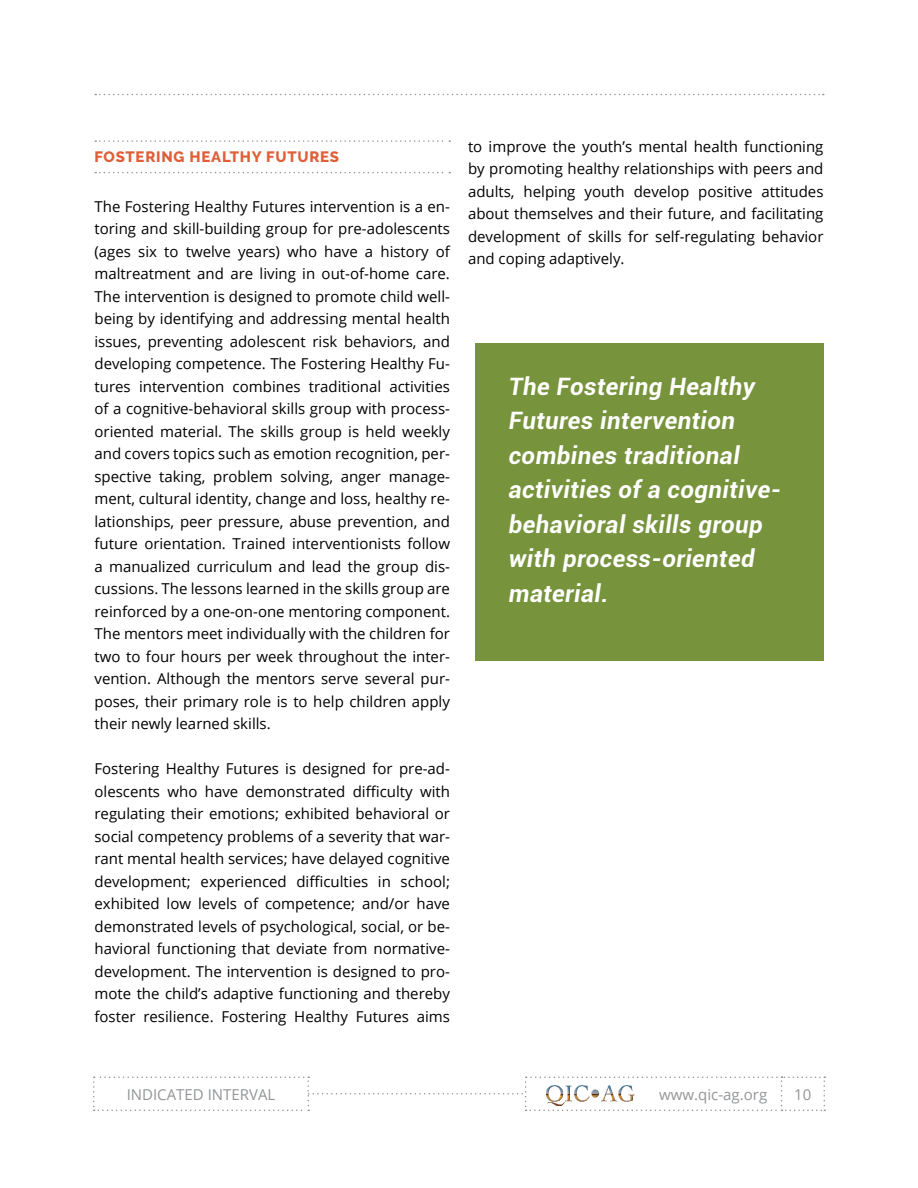
<style>
.page{position:relative;width:918px;height:1188px;background:#fff}
.page>*{position:absolute;margin:0;border:0;box-sizing:border-box;transform-origin:0 0}
.t1{font:italic 700 24px/34.5px "Roboto";letter-spacing:.02em;color:#fff}
.t2{font:15px/22.5px "Open Sans";color:#000;text-align:justify}
.t3{font:15px "Open Sans";color:#939598}
.t4{font:800 15px "Raleway";letter-spacing:.05em;color:#df6038}
</style>
<div class="page">
<svg style="left:95px;top:94px;width:729px;height:1px"></svg>
<svg style="left:93px;top:1077px;width:732px;height:34px"></svg>
<img style="left:547px;top:1086px;width:87px;height:20px">
<svg style="left:95px;top:140px;width:355px;height:2px"></svg>
<svg style="left:95px;top:172px;width:355px;height:1px"></svg>
<div style="left:475px;top:343px;width:349px;height:318px;background:#77933c"></div>
<p class="t4" style="left:94px;top:148px;width:246px">FOSTERING HEALTHY FUTURES</p>
<p class="t2" style="left:94px;top:195px;width:357px">The Fostering Healthy Futures intervention is a en&shy;toring and skill-building group for pre-adolescents (ages six to twelve years) who have a history of maltreatment and are living in out-of-home care.<br>The intervention is designed to promote child well&shy;being by identifying and addressing mental health issues, preventing adolescent risk behaviors, and developing competence. The Fostering Healthy Fu&shy;tures intervention combines traditional activities of a cognitive-behavioral skills group with process&shy;oriented material. The skills group is held weekly and covers topics such as emotion recognition, per&shy;spective taking, problem solving, anger manage&shy;ment, cultural identity, change and loss, healthy re&shy;lationships, peer pressure, abuse prevention, and future orientation. Trained interventionists follow a manualized curriculum and lead the group dis&shy;cussions. The lessons learned in the skills group are reinforced by a one-on-one mentoring component.<br>The mentors meet individually with the children for two to four hours per week throughout the inter&shy;vention. Although the mentors serve several pur&shy;poses, their primary role is to help children apply their newly learned skills.</p>
<p class="t2" style="left:94px;top:757px;width:357px">Fostering Healthy Futures is designed for pre-ad&shy;olescents who have demonstrated difficulty with regulating their emotions; exhibited behavioral or social competency problems of a severity that war&shy;rant mental health services; have delayed cognitive development; experienced difficulties in school; exhibited low levels of competence; and/or have demonstrated levels of psychological, social, or be&shy;havioral functioning that deviate from normative&shy;development. The intervention is designed to pro&shy;mote the child’s adaptive functioning and thereby foster resilience. Fostering Healthy Futures aims</p>
<p class="t2" style="left:468px;top:135px;width:357px">to improve the youth’s mental health functioning by promoting healthy relationships with peers and adults, helping youth develop positive attitudes about themselves and their future, and facilitating development of skills for self-regulating behavior and coping adaptively.</p>
<h1 class="t1" style="left:509px;top:368px;width:274px">The Fostering Healthy<br>Futures intervention combines traditional activities of a cognitive&shy;behavioral skills group with process-oriented material.</h1>
<p class="t3" style="left:127px;top:1084px;width:150px">INDICATED INTERVAL</p>
<p class="t3" style="left:659px;top:1084px;width:109px">www.qic-ag.org</p>
<p class="t3" style="left:794px;top:1084px;width:19px">10</p>
</div>
